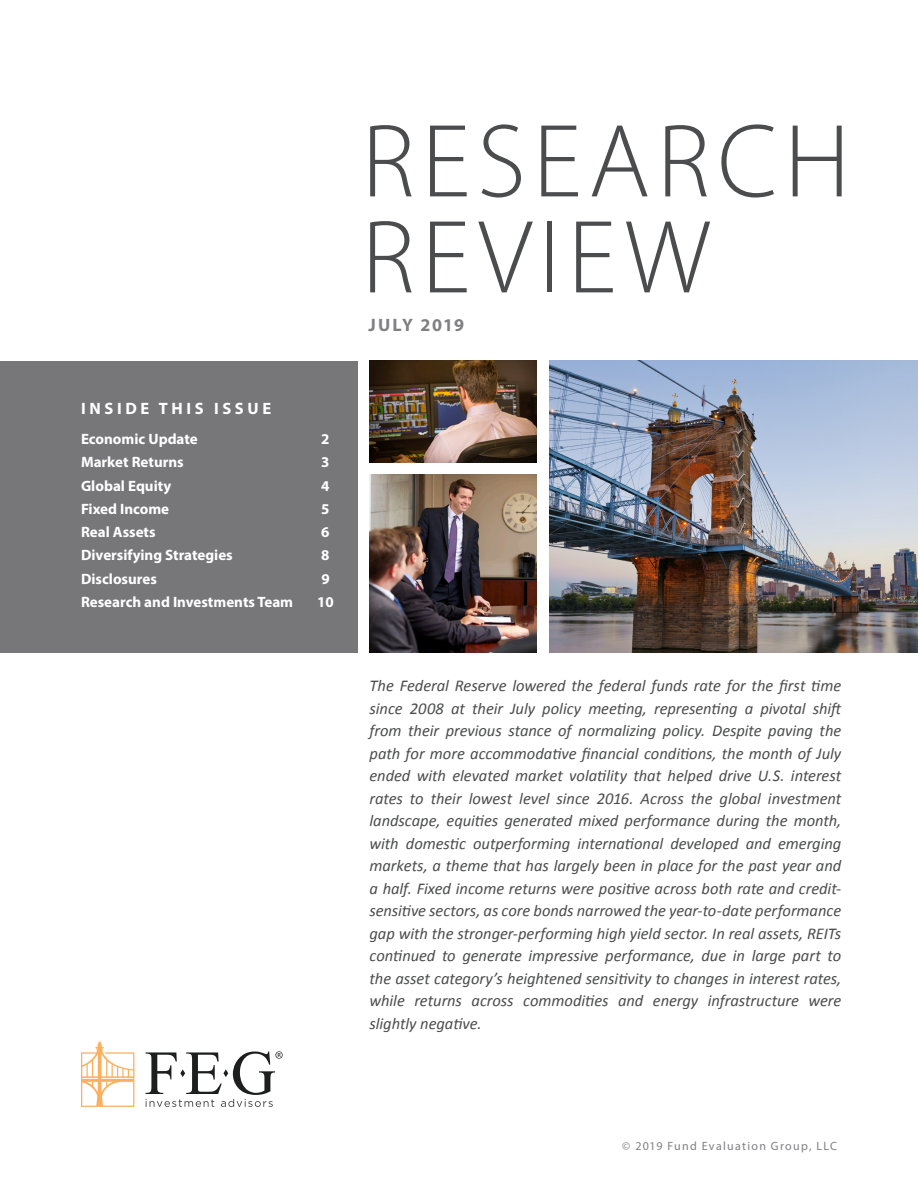
<style>
.page{position:relative;width:918px;height:1188px;background:#fff}
.page>*{position:absolute;margin:0;border:0;box-sizing:border-box;transform-origin:0 0}
.t1{font:300 105px/96px "Myriad Pro";letter-spacing:.065em;color:#4b4c4d}
.t2{font:700 18px "Myriad Pro";letter-spacing:.075em;color:#808083}
.Introduction_paragra{font:italic 16.5px/22.5px "Calibri";letter-spacing:-.005em;color:#4b4c4d;text-align:justify}
.TOC_Header{font:700 16.5px "Myriad Pro";letter-spacing:.22em;color:#fff}
.Table_of_Contents{font:700 15px "Myriad Pro";color:#fff}
.t3{font:12px "Myriad Pro";letter-spacing:.105em;color:#808083}
</style>
<div class="page">
<svg style="left:81px;top:1042px;width:53px;height:65px"></svg>
<svg style="left:145px;top:1051px;width:138px;height:56px"></svg>
<div style="left:0;top:361px;width:357px;height:291px;background:#77777a"></div>
<img style="left:370px;top:475px;width:167px;height:177px">
<img style="left:370px;top:361px;width:167px;height:101px">
<img style="left:549px;top:361px;width:369px;height:291px">
<p class="TOC_Header" style="left:81px;top:398px;width:192px">INSIDE THIS ISSUE</p>
<p class="Table_of_Contents" style="left:81px;top:429px;width:118px">Economic Update</p>
<p class="Table_of_Contents" style="left:321px;top:429px;width:10px">2</p>
<p class="Table_of_Contents" style="left:81px;top:453px;width:104px">Market Returns</p>
<p class="Table_of_Contents" style="left:321px;top:453px;width:10px">3</p>
<p class="Table_of_Contents" style="left:81px;top:476px;width:92px">Global Equity</p>
<p class="Table_of_Contents" style="left:321px;top:476px;width:10px">4</p>
<p class="Table_of_Contents" style="left:81px;top:499px;width:90px">Fixed Income</p>
<p class="Table_of_Contents" style="left:321px;top:499px;width:10px">5</p>
<p class="Table_of_Contents" style="left:81px;top:522px;width:76px">Real Assets</p>
<p class="Table_of_Contents" style="left:321px;top:522px;width:10px">6</p>
<p class="Table_of_Contents" style="left:81px;top:546px;width:153px">Diversifying Strategies</p>
<p class="Table_of_Contents" style="left:321px;top:546px;width:10px">8</p>
<p class="Table_of_Contents" style="left:81px;top:569px;width:77px">Disclosures</p>
<p class="Table_of_Contents" style="left:321px;top:569px;width:10px">9</p>
<p class="Table_of_Contents" style="left:81px;top:592px;width:214px">Research and Investments Team</p>
<p class="Table_of_Contents" style="left:317px;top:592px;width:18px">10</p>
<p class="t1" style="left:362px;top:112px;width:490px">RESEARCH<br>REVIEW</p>
<p class="t2" style="left:369px;top:314px;width:97px">JULY 2019</p>
<p class="Introduction_paragra" style="left:370px;top:674px;width:475px">The Federal Reserve lowered the federal funds rate for the first time since 2008 at their July policy meeting, representing a pivotal shift from their previous stance of normalizing policy. Despite paving the path for more accommodative financial conditions, the month of July ended with elevated market volatility that helped drive U.S. interest rates to their lowest level since 2016. Across the global investment landscape, equities generated mixed performance during the month, with domestic outperforming international developed and emerging markets, a theme that has largely been in place for the past year and a half. Fixed income returns were positive across both rate and credit&shy;sensitive sectors, as core bonds narrowed the year-to-date performance gap with the stronger-performing high yield sector. In real assets, REITs continued to generate impressive performance, due in large part to the asset category’s heightened sensitivity to changes in interest rates, while returns across commodities and energy infrastructure were slightly negative.</p>
<p class="t3" style="left:622px;top:1139px;width:216px">© 2019 Fund Evaluation Group, LLC</p>
</div>
